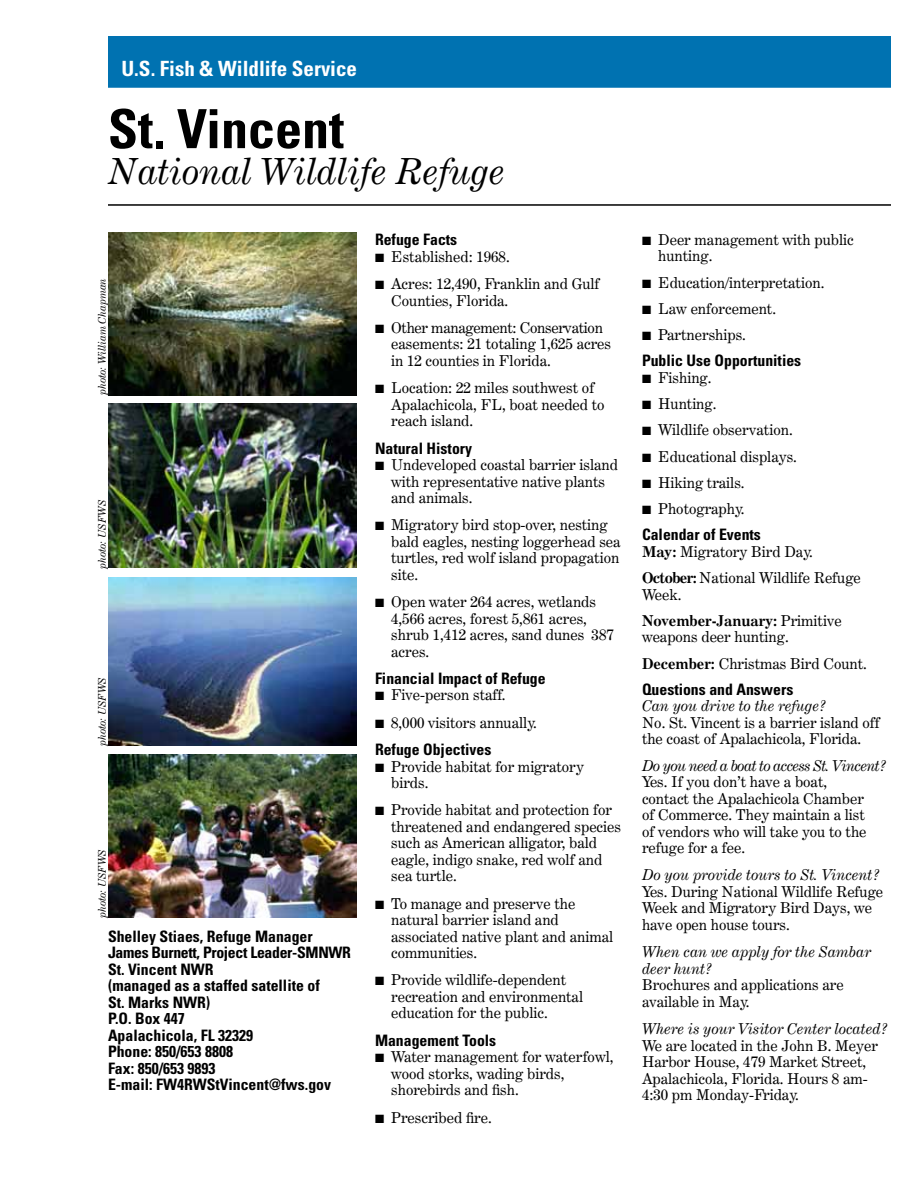
<style>
.page{position:relative;width:918px;height:1188px;background:#fff}
.page>*{position:absolute;margin:0;border:0;box-sizing:border-box;transform-origin:0 0}
.t1{font:700 condensed 54px "Univers";color:#000}
.t2{font:italic 36px "Century Expanded BT";color:#000}
.t3{font:700 condensed 21px "Univers";color:#fff}
.t4{font:700 condensed 15.75px/16.5px "Univers";color:#000}
.t5{font:15px/16.5px "Century Expanded BT";color:#000}
.t6{font:italic 15px/16.5px "Century Expanded BT";color:#000}
.t7{font:italic 15px "Century Expanded BT";letter-spacing:-.04em;color:#000}
.t8{font:700 15px/26.2px "Century Expanded BT";color:#000}
.t9{font:italic 10.5px "Century Expanded BT";color:#000}
.s1{font-weight:700}
.s2{font-weight:400}
</style>
<div class="page">
<div style="left:108px;top:36px;width:783px;height:52px;background:#0072b1;border:2px solid #0072b1"></div>
<hr style="left:108px;top:204px;width:783px;height:2px;background:#000">
<img style="left:108px;top:233px;width:248px;height:162px">
<img style="left:108px;top:403px;width:248px;height:165px">
<img style="left:108px;top:577px;width:248px;height:169px">
<img style="left:108px;top:754px;width:248px;height:163px">
<h3 class="t3" style="left:122px;top:56px;width:237px">U.S. Fish &amp; Wildlife Service</h3>
<h1 class="t1" style="left:108px;top:96px;width:238px">St. Vincent</h1>
<h2 class="t2" style="left:108px;top:149px;width:398px">National Wildlife Refuge</h2>
<p class="t9" style="left:96px;top:395px;width:118px;rotate:-90deg">photo: William Chapman</p>
<p class="t9" style="left:96px;top:569px;width:70px;rotate:-90deg">photo: USFWS</p>
<p class="t9" style="left:96px;top:746px;width:70px;rotate:-90deg">photo: USFWS</p>
<p class="t9" style="left:96px;top:918px;width:70px;rotate:-90deg">photo: USFWS</p>
<p class="t4" style="left:108px;top:928px;width:245px">Shelley Stiaes, Refuge Manager<br>James Burnett, Project Leader-SMNWR<br>St. Vincent NWR<br>(managed as a staffed satellite of<br>St. Marks NWR)<br>P.O. Box 447<br>Apalachicola, FL 32329<br>Phone: 850/653 8808<br>Fax: 850/653 9893<br>E-mail: FW4RWStVincent@fws.gov</p>
<p class="t4" style="left:375px;top:231px;width:84px">Refuge Facts</p>
<p class="t5" style="left:375px;top:248px;width:136px">■ Established: 1968.</p>
<p class="t5" style="left:391px;top:275px;width:210px;text-indent:-16px">■ Acres: 12,490, Franklin and Gulf<br>Counties, Florida.</p>
<p class="t5" style="left:391px;top:319px;width:221px;text-indent:-16px">■ Other management: Conservation easements: 21 totaling 1,625 acres in 12 counties in Florida.</p>
<p class="t5" style="left:391px;top:380px;width:215px;text-indent:-16px">■ Location: 22 miles southwest of<br>Apalachicola, FL, boat needed to reach island.</p>
<p class="t4" style="left:375px;top:440px;width:99px">Natural History</p>
<p class="t5" style="left:391px;top:456px;width:228px;text-indent:-16px">■ Undeveloped coastal barrier island with representative native plants and animals.</p>
<p class="t5" style="left:391px;top:517px;width:231px;text-indent:-16px">■ Migratory bird stop-over, nesting bald eagles, nesting loggerhead sea turtles, red wolf island propagation site.</p>
<p class="t5" style="left:391px;top:593px;width:224px;text-indent:-16px">■ Open water 264 acres, wetlands<br>4,566 acres, forest 5,861 acres, shrub 1,412 acres, sand dunes 387 acres.</p>
<p class="t4" style="left:375px;top:670px;width:172px">Financial Impact of Refuge</p>
<p class="t5" style="left:375px;top:687px;width:132px">■ Five-person staff.</p>
<p class="t5" style="left:375px;top:714px;width:163px">■ 8,000 visitors annually.</p>
<p class="t4" style="left:375px;top:741px;width:118px">Refuge Objectives</p>
<p class="t5" style="left:391px;top:758px;width:194px;text-indent:-16px">■ Provide habitat for migratory birds.</p>
<p class="t5" style="left:391px;top:802px;width:231px;text-indent:-16px">■ Provide habitat and protection for threatened and endangered species such as American alligator, bald eagle, indigo snake, red wolf and sea turtle.</p>
<p class="t5" style="left:391px;top:895px;width:224px;text-indent:-16px">■ To manage and preserve the natural barrier island and associated native plant and animal communities.</p>
<p class="t5" style="left:391px;top:972px;width:193px;text-indent:-16px">■ Provide wildlife-dependent recreation and environmental education for the public.</p>
<p class="t4" style="left:375px;top:1032px;width:123px">Management Tools</p>
<p class="t5" style="left:391px;top:1049px;width:224px;text-indent:-16px">■ Water management for waterfowl, wood storks, wading birds, shorebirds and fish.</p>
<p class="t5" style="left:375px;top:1109px;width:118px">■ Prescribed fire.</p>
<p class="t5" style="left:658px;top:231px;width:197px;text-indent:-16px">■ Deer management with public hunting.</p>
<p class="t5" style="left:642px;top:274px;width:184px">■ Education/interpretation.</p>
<p class="t5" style="left:642px;top:300px;width:136px">■ Law enforcement.</p>
<p class="t5" style="left:642px;top:326px;width:105px">■ Partnerships.</p>
<p class="t4" style="left:642px;top:353px;width:161px">Public Use Opportunities</p>
<p class="t5" style="left:642px;top:369px;width:71px">■ Fishing.</p>
<p class="t5" style="left:642px;top:395px;width:76px">■ Hunting.</p>
<p class="t5" style="left:642px;top:422px;width:152px">■ Wildlife observation.</p>
<p class="t5" style="left:642px;top:448px;width:156px">■ Educational displays.</p>
<p class="t5" style="left:642px;top:474px;width:104px">■ Hiking trails.</p>
<p class="t5" style="left:642px;top:500px;width:104px">■ Photography.</p>
<p class="t4" style="left:642px;top:527px;width:120px">Calendar of Events</p>
<p class="t5" style="left:642px;top:538px;width:220px;line-height:26.2px"><span class="s1">May:</span> Migratory Bird Day.<br><span class="s1">October:</span> National Wildlife Refuge</p>
<p class="t8" style="left:642px;top:581px;width:201px"><span class="s2">Week.<br></span>November-January: <span class="s2">Primitive</span></p>
<p class="t5" style="left:642px;top:624px;width:226px;line-height:26.2px">weapons deer hunting.<br><span class="s1">December:</span> Christmas Bird Count.</p>
<p class="t4" style="left:642px;top:681px;width:153px">Questions and Answers</p>
<p class="t6" style="left:642px;top:698px;width:186px">Can you drive to the refuge?</p>
<p class="t5" style="left:642px;top:714px;width:239px">No. St. Vincent is a barrier island off the coast of Apalachicola, Florida.</p>
<p class="t7" style="left:642px;top:756px;width:246px">Do you need a boat to access St. Vincent?</p>
<p class="t5" style="left:642px;top:773px;width:226px">Yes. If you don’t have a boat, contact the Apalachicola Chamber of Commerce. They maintain a list of vendors who will take you to the refuge for a fee.</p>
<p class="t6" style="left:642px;top:867px;width:239px">Do you provide tours to St. Vincent?</p>
<p class="t5" style="left:642px;top:883px;width:243px">Yes. During National Wildlife Refuge<br>Week and Migratory Bird Days, we have open house tours.</p>
<p class="t6" style="left:642px;top:944px;width:231px">When can we apply for the Sambar deer hunt?</p>
<p class="t5" style="left:642px;top:977px;width:203px">Brochures and applications are available in May.</p>
<p class="t6" style="left:642px;top:1020px;width:247px">Where is your Visitor Center located?</p>
<p class="t5" style="left:642px;top:1037px;width:238px">We are located in the John B. Meyer<br>Harbor House, 479 Market Street,<br>Apalachicola, Florida. Hours 8 am-<br>4:30 pm Monday-Friday.</p>
</div>
